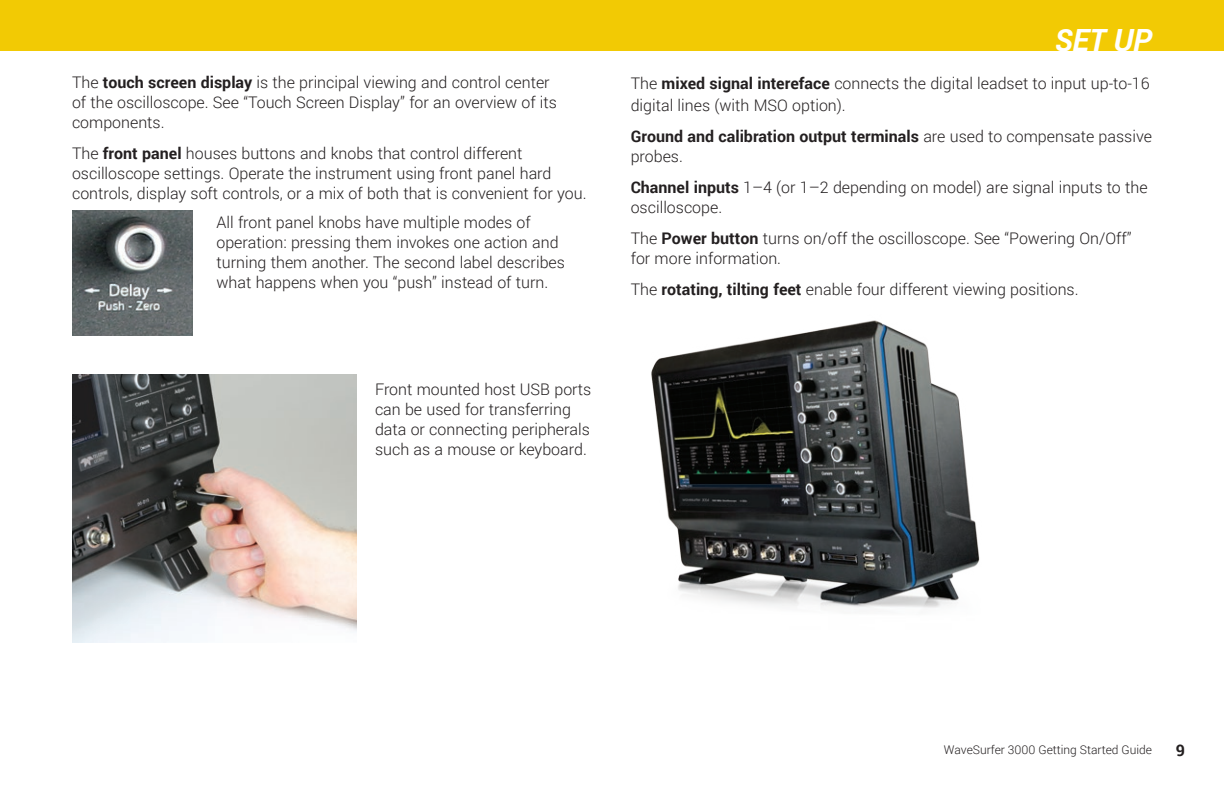
<style>
.page{position:relative;width:1224px;height:792px;background:#fff}
.page>*{position:absolute;margin:0;border:0;box-sizing:border-box;transform-origin:0 0}
.t1{font:italic 700 30.6px "Roboto";color:#fff}
.t2{font:300 16px/20px "Roboto";color:#231f20}
.t3{font:700 16px/20px "Roboto";color:#231f20}
.t4{font:300 12px "Roboto";color:#231f20}
.s1{font-weight:700}
.s2{font-weight:300}
</style>
<div class="page">
<div style="left:0;top:0;width:1224px;height:51px;background:#f2ca04"></div>
<img style="left:72px;top:374px;width:285px;height:269px">
<img style="left:72px;top:210px;width:121px;height:126px">
<img style="left:651px;top:320px;width:329px;height:288px">
<p class="t2" style="left:72px;top:72px;width:486px">The <span class="s1">touch screen display</span> is the principal viewing and control center of the oscilloscope. See “Touch Screen Display” for an overview of its components.</p>
<p class="t2" style="left:72px;top:143px;width:516px">The <span class="s1">front panel</span> houses buttons and knobs that control different oscilloscope settings. Operate the instrument using front panel hard controls, display soft controls, or a mix of both that is convenient for you.</p>
<p class="t2" style="left:216px;top:212px;width:350px">All front panel knobs have multiple modes of operation: pressing them invokes one action and turning them another. The second label describes what happens when you “push” instead of turn.</p>
<p class="t2" style="left:375px;top:379px;width:218px">Front mounted host USB ports can be used for transferring data or connecting peripherals such as a mouse or keyboard.</p>
<h1 class="t1" style="left:1055px;top:19px;width:99px">SET UP</h1>
<p class="t2" style="left:631px;top:72px;width:520px;line-height:22px">The <span class="s1">mixed signal intereface</span> connects the digital leadset to input up-to-16 digital lines (with MSO option).</p>
<p class="t3" style="left:631px;top:125px;width:523px">Ground and calibration output terminals <span class="s2">are used to compensate passive probes.</span></p>
<p class="t2" style="left:631px;top:177px;width:518px"><span class="s1">Channel inputs</span> 1–4 (or 1–2 depending on model) are signal inputs to the oscilloscope.</p>
<p class="t2" style="left:631px;top:228px;width:503px">The <span class="s1">Power button</span> turns on/off the oscilloscope. See “Powering On/Off” for more information.</p>
<p class="t2" style="left:631px;top:279px;width:449px">The <span class="s1">rotating, tilting feet</span> enable four different viewing positions.</p>
<p class="t4" style="left:944px;top:741px;width:210px">WaveSurfer 3000 Getting Started Guide</p>
<p class="t3" style="left:1176px;top:740px;width:11px">9</p>
</div>
